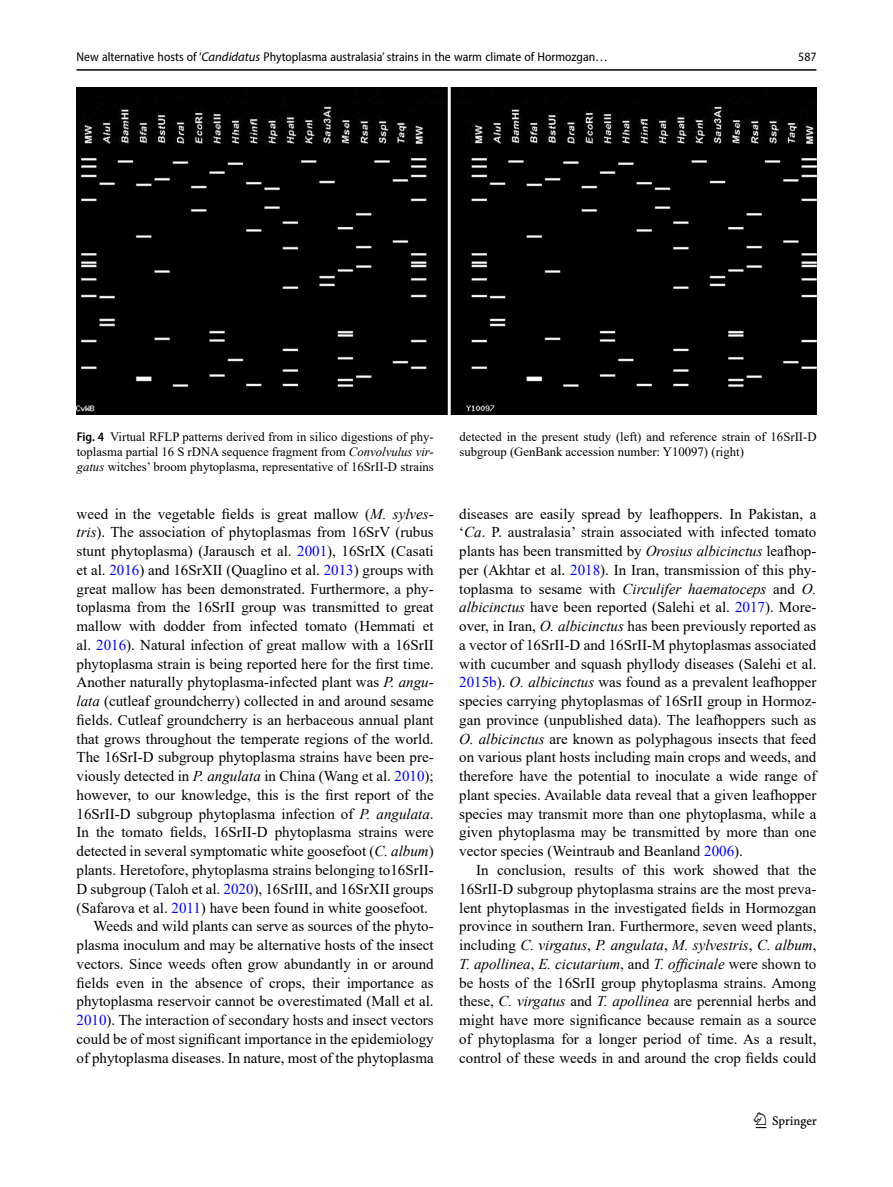
<style>
.page{position:relative;width:893px;height:1187px;background:#fff}
.page>*{position:absolute;margin:0;border:0;box-sizing:border-box;transform-origin:0 0}
.t1{font:22.5px "Springnew";color:#000}
.Body_Text_Indent{font:15px/18.8px "Times New Roman";color:#000;text-align:justify}
.Figure_Caption{font:12.75px/15px "Times New Roman";color:#000;text-align:justify}
.t2{font:semi-condensed 12.75px "Myriad Pro";color:#000}
.s1{font-style:italic;font-stretch:normal}
.s2{font-family:"Myriad Pro";font-weight:600;font-stretch:semi-condensed}
.s3{font-style:italic}
.s4{color:#00f}
</style>
<div class="page">
<hr style="left:77px;top:69px;width:739px;height:2px;background:#000">
<div style="left:77px;top:87px;width:740px;height:327px;background:#000"></div>
<p class="t2" style="left:77px;top:49px;width:533px">New alternative hosts of ‘<span class="s1">Candidatus</span> Phytoplasma australasia’ strains in the warm climate of Hormozgan…</p>
<p class="t2" style="left:798px;top:49px;width:20px">587</p>
<p class="Figure_Caption" style="left:77px;top:429px;width:359px"><span class="s2">Fig. 4</span> Virtual RFLP patterns derived from in silico digestions of phy&shy;toplasma partial 16 S rDNA sequence fragment from <span class="s3">Convolvulus vir&shy;gatus</span> witches’ broom phytoplasma, representative of 16SrII-D strains</p>
<p class="Figure_Caption" style="left:459px;top:429px;width:359px">detected in the present study (left) and reference strain of 16SrII-D subgroup (GenBank accession number: Y10097) (right)</p>
<p class="Body_Text_Indent" style="left:77px;top:503px;width:359px">weed in the vegetable fields is great mallow (<span class="s3">M. sylves&shy;tris</span>). The association of phytoplasmas from 16SrV (rubus stunt phytoplasma) (Jarausch et al. <span class="s4">2001</span>), 16SrIX (Casati et al. <span class="s4">2016</span>) and 16SrXII (Quaglino et al. <span class="s4">2013</span>) groups with great mallow has been demonstrated. Furthermore, a phy&shy;toplasma from the 16SrII group was transmitted to great mallow with dodder from infected tomato (Hemmati et al. <span class="s4">2016</span>). Natural infection of great mallow with a 16SrII phytoplasma strain is being reported here for the first time.<br>Another naturally phytoplasma-infected plant was <span class="s3">P. angu&shy;lata</span> (cutleaf groundcherry) collected in and around sesame fields. Cutleaf groundcherry is an herbaceous annual plant that grows throughout the temperate regions of the world.<br>The 16SrI-D subgroup phytoplasma strains have been pre&shy;viously detected in <span class="s3">P. angulata</span> in China (Wang et al. <span class="s4">2010</span>); however, to our knowledge, this is the first report of the 16SrII-D subgroup phytoplasma infection of <span class="s3">P. angulata</span>.<br>In the tomato fields, 16SrII-D phytoplasma strains were detected in several symptomatic white goosefoot (<span class="s3">C. album</span>) plants. Heretofore, phytoplasma strains belonging to16SrII-D subgroup (Taloh et al. <span class="s4">2020</span>), 16SrIII, and 16SrXII groups (Safarova et al. <span class="s4">2011</span>) have been found in white goosefoot.</p>
<p class="Body_Text_Indent" style="left:77px;top:916px;width:359px;text-indent:17px">Weeds and wild plants can serve as sources of the phyto&shy;plasma inoculum and may be alternative hosts of the insect vectors. Since weeds often grow abundantly in or around fields even in the absence of crops, their importance as phytoplasma reservoir cannot be overestimated (Mall et al.<br><span class="s4">2010</span>). The interaction of secondary hosts and insect vectors could be of most significant importance in the epidemiology of phytoplasma diseases. In nature, most of the phytoplasma</p>
<p class="Body_Text_Indent" style="left:459px;top:503px;width:359px">diseases are easily spread by leafhoppers. In Pakistan, a ‘<span class="s3">Ca</span>. P. australasia’ strain associated with infected tomato plants has been transmitted by <span class="s3">Orosius albicinctus</span> leafhop&shy;per (Akhtar et al. <span class="s4">2018</span>). In Iran, transmission of this phy&shy;toplasma to sesame with <span class="s3">Circulifer haematoceps</span> and <span class="s3">O. albicinctus</span> have been reported (Salehi et al. <span class="s4">2017</span>). More&shy;over, in Iran, <span class="s3">O. albicinctus</span> has been previously reported as a vector of 16SrII-D and 16SrII-M phytoplasmas associated with cucumber and squash phyllody diseases (Salehi et al.<br><span class="s4">2015b</span>). <span class="s3">O. albicinctus</span> was found as a prevalent leafhopper species carrying phytoplasmas of 16SrII group in Hormoz&shy;gan province (unpublished data). The leafhoppers such as <span class="s3">O. albicinctus</span> are known as polyphagous insects that feed on various plant hosts including main crops and weeds, and therefore have the potential to inoculate a wide range of plant species. Available data reveal that a given leafhopper species may transmit more than one phytoplasma, while a given phytoplasma may be transmitted by more than one vector species (Weintraub and Beanland <span class="s4">2006</span>).</p>
<p class="Body_Text_Indent" style="left:459px;top:860px;width:359px;text-indent:17px">In conclusion, results of this work showed that the 16SrII-D subgroup phytoplasma strains are the most preva&shy;lent phytoplasmas in the investigated fields in Hormozgan province in southern Iran. Furthermore, seven weed plants, including <span class="s3">C. virgatus</span>, <span class="s3">P. angulata</span>, <span class="s3">M. sylvestris</span>, <span class="s3">C. album</span>, <span class="s3">T. apollinea</span>, <span class="s3">E. cicutarium</span>, and <span class="s3">T. officinale</span> were shown to be hosts of the 16SrII group phytoplasma strains. Among these, <span class="s3">C. virgatus</span> and <span class="s3">T. apollinea</span> are perennial herbs and might have more significance because remain as a source of phytoplasma for a longer period of time. As a result, control of these weeds in and around the crop fields could</p>
<h1 class="t1" style="left:756px;top:1107px;width:63px">1 3</h1>
</div>
